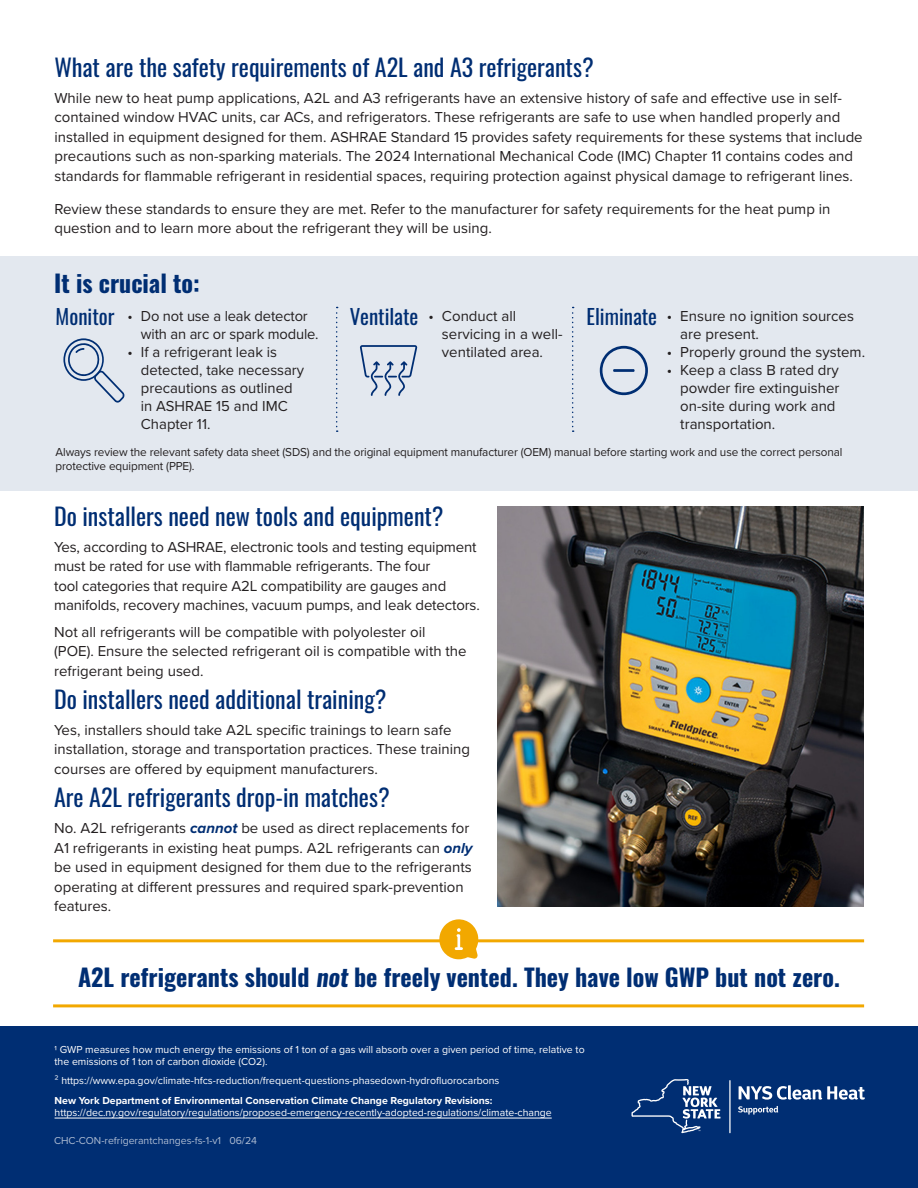
<style>
.page{position:relative;width:918px;height:1188px;background:#fff}
.page>*{position:absolute;margin:0;border:0;box-sizing:border-box;transform-origin:0 0}
.t1{font:24px "Oswald";color:#002e73}
.t2{font:700 24px "Oswald";color:#002e73}
.t3{font:21px "Oswald";color:#002e73}
.t4{font:15px/19.5px "Proxima Nova";color:#231f20}
.t5{font:12px/14.4px "Proxima Nova";letter-spacing:-.01em;color:#231f20}
.t6{font:10.5px/12.6px "Proxima Nova";color:#fff}
.t7{font:700 10.5px "Proxima Nova";color:#fff}
.s1{font-weight:700;font-style:italic;color:#002e73}
</style>
<div class="page">
<div style="left:0;top:1026px;width:918px;height:162px;background:#002e73"></div>
<hr style="left:729px;top:1080px;width:2px;height:53px;background:#fff">
<svg style="left:739px;top:1085px;width:126px;height:15px"></svg>
<svg style="left:738px;top:1106px;width:40px;height:9px"></svg>
<svg style="left:632px;top:1079px;width:89px;height:54px"></svg>
<div style="left:0;top:256px;width:918px;height:234px;background:#e3e8ef"></div>
<svg style="left:336px;top:307px;width:2px;height:125px"></svg>
<svg style="left:63px;top:338px;width:62px;height:65px"></svg>
<svg style="left:360px;top:345px;width:57px;height:51px"></svg>
<svg style="left:572px;top:307px;width:2px;height:125px"></svg>
<svg style="left:600px;top:346px;width:48px;height:50px"></svg>
<hr style="left:613px;top:369px;width:22px;height:3px;background:#002e73">
<img style="left:498px;top:507px;width:366px;height:400px">
<hr style="left:53px;top:1004px;width:811px;height:3px;background:#f2a800">
<hr style="left:53px;top:939px;width:811px;height:3px;background:#f2a800">
<svg style="left:439px;top:919px;width:40px;height:40px"></svg>
<hr style="left:55px;top:1118px;width:497px;height:1px;background:#fff">
<p class="t1" style="left:54px;top:46px;width:541px">What are the safety requirements of A2L and A3 refrigerants?</p>
<p class="t4" style="left:54px;top:87px;width:810px">While new to heat pump applications, A2L and A3 refrigerants have an extensive history of safe and effective use in self&shy;contained window HVAC units, car ACs, and refrigerators. These refrigerants are safe to use when handled properly and installed in equipment designed for them. ASHRAE Standard 15 provides safety requirements for these systems that include precautions such as non-sparking materials. The 2024 International Mechanical Code (IMC) Chapter 11 contains codes and standards for flammable refrigerant in residential spaces, requiring protection against physical damage to refrigerant lines.</p>
<p class="t4" style="left:54px;top:198px;width:778px">Review these standards to ensure they are met. Refer to the manufacturer for safety requirements for the heat pump in question and to learn more about the refrigerant they will be using.</p>
<p class="t2" style="left:54px;top:271px;width:147px">It is crucial to:</p>
<p class="t3" style="left:56px;top:298px;width:60px">Monitor</p>
<p class="t4" style="left:442px;top:306px;width:122px;line-height:18px;text-indent:-14px">• Conduct all servicing in a well&shy;ventilated area.</p>
<p class="t3" style="left:350px;top:298px;width:70px">Ventilate</p>
<p class="t4" style="left:680px;top:306px;width:175px;line-height:18px;text-indent:-14px">• Ensure no ignition sources are present.</p>
<p class="t4" style="left:667px;top:341px;width:200px">• Properly ground the system.</p>
<p class="t4" style="left:680px;top:360px;width:161px;line-height:18px;text-indent:-14px">• Keep a class B rated dry powder fire extinguisher on-site during work and transportation.</p>
<p class="t3" style="left:587px;top:298px;width:72px">Eliminate</p>
<p class="t4" style="left:141px;top:306px;width:179px;line-height:18px;text-indent:-14px">• Do not use a leak detector with an arc or spark module.</p>
<p class="t4" style="left:141px;top:342px;width:165px;line-height:18px;text-indent:-14px">• If a refrigerant leak is detected, take necessary precautions as outlined in ASHRAE 15 and IMC<br>Chapter 11.</p>
<p class="t5" style="left:56px;top:444px;width:788px">Always review the relevant safety data sheet (SDS) and the original equipment manufacturer (OEM) manual before starting work and use the correct personal protective equipment (PPE).</p>
<p class="t1" style="left:54px;top:494px;width:391px">Do installers need new tools and equipment?</p>
<p class="t4" style="left:54px;top:536px;width:427px">Yes, according to ASHRAE, electronic tools and testing equipment must be rated for use with flammable refrigerants. The four<br>tool categories that require A2L compatibility are gauges and manifolds, recovery machines, vacuum pumps, and leak detectors.</p>
<p class="t4" style="left:54px;top:621px;width:414px">Not all refrigerants will be compatible with polyolester oil (POE). Ensure the selected refrigerant oil is compatible with the refrigerant being used.</p>
<p class="t1" style="left:54px;top:677px;width:334px">Do installers need additional training?</p>
<p class="t4" style="left:54px;top:719px;width:417px">Yes, installers should take A2L specific trainings to learn safe installation, storage and transportation practices. These training courses are offered by equipment manufacturers.</p>
<p class="t1" style="left:54px;top:776px;width:337px">Are A2L refrigerants drop-in matches?</p>
<p class="t4" style="left:54px;top:818px;width:420px">No. A2L refrigerants <span class="s1">cannot</span> be used as direct replacements for A1 refrigerants in existing heat pumps. A2L refrigerants can <span class="s1">only </span>be used in equipment designed for them due to the refrigerants operating at different pressures and required spark-prevention features.</p>
<p class="t2" style="left:78px;top:965px;width:763px">A2L refrigerants should notbe freely vented. They have low GWP but not zero.</p>
<p class="t6" style="left:55px;top:1042px;width:532px">1 GWP measures how much energy the emissions of 1 ton of a gas will absorb over a given period of time, relative to the emissions of 1 ton of carbon dioxide (CO2).</p>
<p class="t6" style="left:55px;top:1074px;width:446px">² https://www.epa.gov/climate-hfcs-reduction/frequent-questions-phasedown-hydrofluorocarbons</p>
<p class="t7" style="left:55px;top:1092px;width:439px">New York Department of Environmental Conservation Climate Change Regulatory Revisions:</p>
<p class="t6" style="left:55px;top:1106px;width:499px">https://dec.ny.gov/regulatory/regulations/proposed-emergency-recently-adopted-regulations/climate-change</p>
<p class="t6" style="left:54px;top:1134px;width:205px">CHC-CON-refrigerantchanges-fs-1-v1 06/24</p>
</div>
